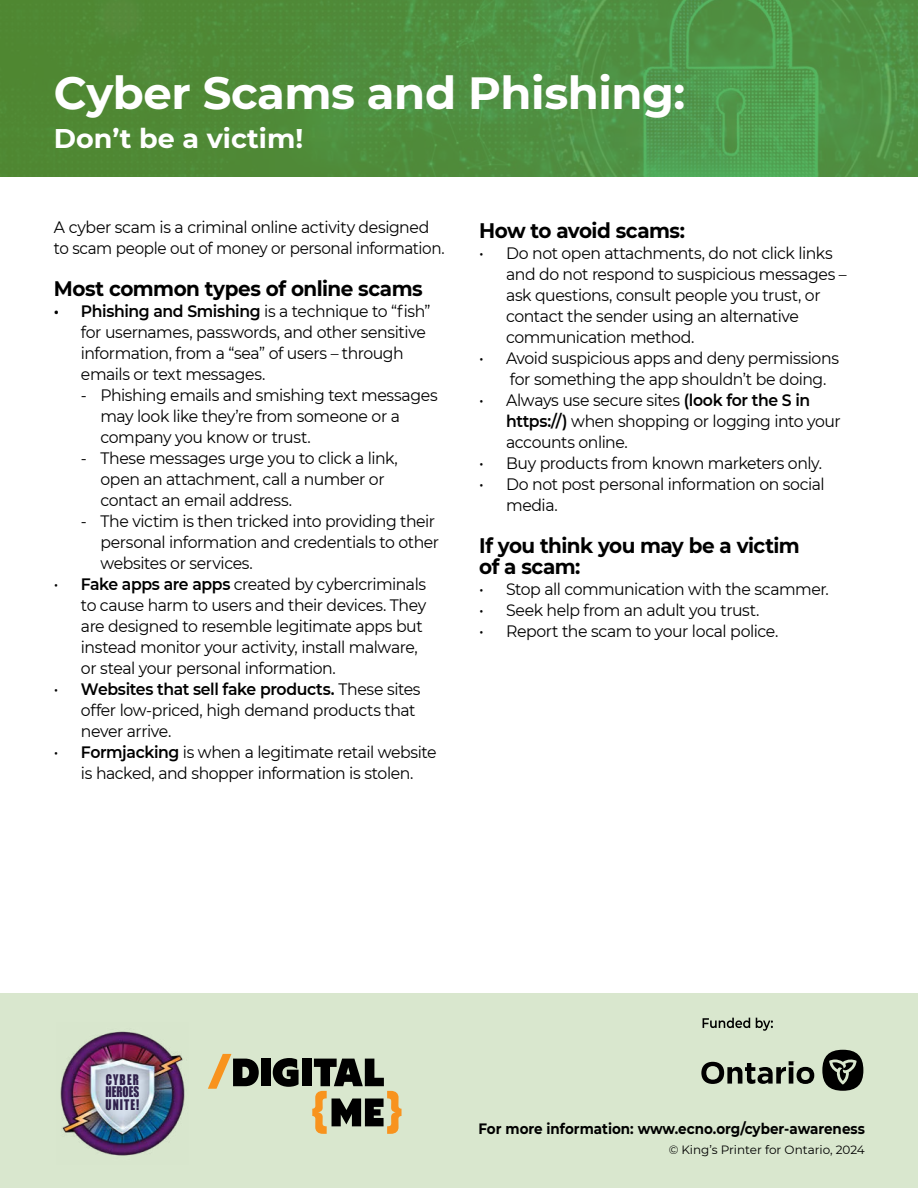
<style>
.page{position:relative;width:918px;height:1188px;background:#fff}
.page>*{position:absolute;margin:0;border:0;box-sizing:border-box;transform-origin:0 0}
.t1{font:700 45px "Montserrat";letter-spacing:-.01em;color:#fff}
.t2{font:700 27px "Montserrat";color:#fff}
.t3{font:700 21px/21px "Montserrat";letter-spacing:-.025em;color:#000;scale:.95 1}
.t4{font:16.5px/21px "Montserrat";letter-spacing:-.03em;color:#000;scale:.95 1}
.t5{font:700 15px "Montserrat";color:#000;scale:.9 1}
.t6{font:13.5px/12.8px "Impact";letter-spacing:.09em;color:#3a2653;text-align:justify;scale:.84 1}
.t7{font:12px "Montserrat";color:#000}
.s1{font-weight:600}
</style>
<div class="page">
<div style="left:0;top:994px;width:918px;height:194px;background:#d9e7ce"></div>
<svg style="left:0;top:0;width:918px;height:176px;fill:#4f8e3f"></svg>
<img style="left:60px;top:1031px;width:125px;height:125px">
<svg style="left:208px;top:1054px;width:51px;height:35px"></svg>
<div style="left:261px;top:1059px;width:10px;height:27px;background:#000"></div>
<svg style="left:273px;top:1058px;width:26px;height:29px"></svg>
<div style="left:302px;top:1059px;width:10px;height:27px;background:#000"></div>
<svg style="left:312px;top:1059px;width:90px;height:75px"></svg>
<svg style="left:822px;top:1050px;width:41px;height:41px"></svg>
<svg style="left:701px;top:1061px;width:113px;height:23px"></svg>
<svg style="left:703px;top:1018px;width:47px;height:10px"></svg>
<svg style="left:756px;top:1018px;width:17px;height:13px"></svg>
<h1 class="t1" style="left:54px;top:71px;width:633px">Cyber Scams and Phishing:</h1>
<h2 class="t2" style="left:54px;top:125px;width:251px">Don’t be a victim!</h2>
<p class="t4" style="left:54px;top:218px;width:413px">A cyber scam is a criminal online activity designed to scam people out of money or personal information.</p>
<p class="t3" style="left:54px;top:279px;width:390px">Most common types of online scams</p>
<p class="t4" style="left:81px;top:300px;width:370px;text-indent:-27px"><span class="s1">• Phishing and Smishing</span> is a technique to “fish” for usernames, passwords, and other sensitive information, from a “sea” of users – through emails or text messages.</p>
<p class="t4" style="left:101px;top:386px;width:356px;text-indent:-20px">- Phishing emails and smishing text messages may look like they’re from someone or a company you know or trust.</p>
<p class="t4" style="left:101px;top:449px;width:315px;text-indent:-20px">- These messages urge you to click a link, open an attachment, call a number or contact an email address.</p>
<p class="t4" style="left:101px;top:512px;width:358px;text-indent:-20px">- The victim is then tricked into providing their personal information and credentials to other websites or services.</p>
<p class="t4" style="left:81px;top:575px;width:365px;text-indent:-27px">• <span class="s1">Fake apps are apps</span> created by cybercriminals to cause harm to users and their devices. They are designed to resemble legitimate apps but instead monitor your activity, install malware, or steal your personal information.</p>
<p class="t4" style="left:81px;top:680px;width:359px;text-indent:-27px">• <span class="s1">Websites that sell fake products.</span> These sites offer low-priced, high demand products that never arrive.</p>
<p class="t4" style="left:54px;top:743px;width:404px;text-align:center">• <span class="s1">Formjacking</span> is when a legitimate retail website is hacked, and shopper information is stolen.</p>
<p class="t3" style="left:479px;top:220px;width:218px">How to avoid scams:</p>
<p class="t4" style="left:506px;top:244px;width:360px;text-indent:-27px">• Do not open attachments, do not click links and do not respond to suspicious messages – ask questions, consult people you trust, or contact the sender using an alternative communication method.</p>
<p class="t4" style="left:510px;top:349px;width:348px;text-indent:-31px">• Avoid suspicious apps and deny permissions for something the app shouldn’t be doing.</p>
<p class="t4" style="left:506px;top:391px;width:354px;text-indent:-27px">• Always use secure sites <span class="s1">(look for the S in https://)</span> when shopping or logging into your accounts online.</p>
<p class="t4" style="left:479px;top:454px;width:363px">• Buy products from known marketers only.</p>
<p class="t4" style="left:506px;top:475px;width:337px;text-indent:-27px">• Do not post personal information on social media.</p>
<p class="t3" style="left:479px;top:535px;width:339px">If you think you may be a victim of a scam:</p>
<p class="t4" style="left:479px;top:580px;width:369px">• Stop all communication with the scammer.</p>
<p class="t4" style="left:479px;top:601px;width:297px">• Seek help from an adult you trust.</p>
<p class="t4" style="left:479px;top:622px;width:316px">• Report the scam to your local police.</p>
<p class="t6" style="left:105px;top:1074px;width:42px">CYBER HEROES UNITE!</p>
<p class="t5" style="left:479px;top:1122px;width:431px">For more information: www.ecno.org/cyber-awareness</p>
<p class="t7" style="left:669px;top:1145px;width:198px">© King’s Printer for Ontario, 2024</p>
</div>
